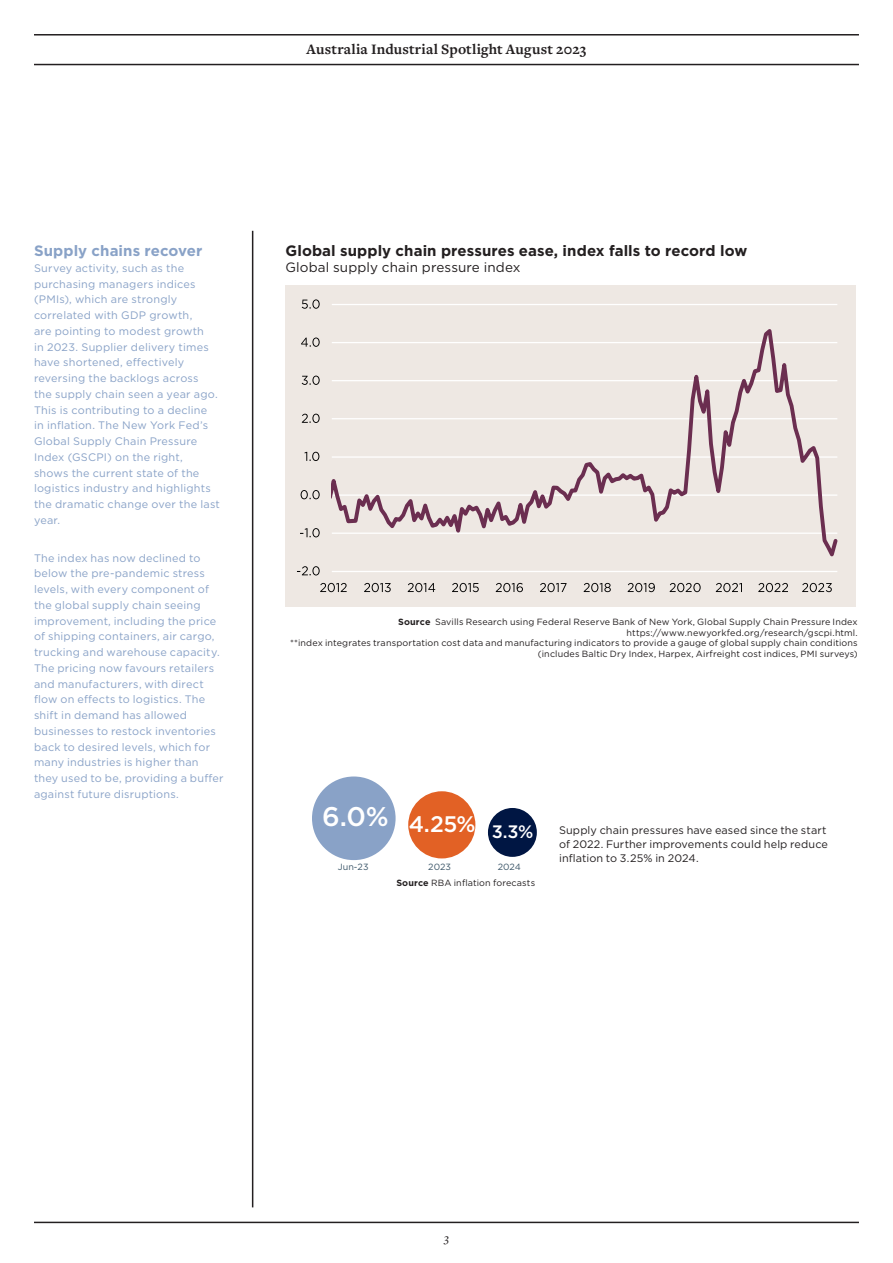
<style>
.page{position:relative;width:893px;height:1263px;background:#fff}
.page>*{position:absolute;margin:0;border:0;box-sizing:border-box;transform-origin:0 0}
.t1{font:500 27px "Gotham";color:#fff}
.t2{font:500 22.5px "Gotham";color:#fff}
.t3{font:500 18px "Gotham";color:#fff}
.Spotlight_Box_Title{font:700 15px "Gotham";letter-spacing:.005em;color:#231f20}
.t4{font:700 15px "Freight Text Pro";letter-spacing:.01em;color:#231f20}
.Spotlight_Box_Title-2{font:700 15px "Gotham";letter-spacing:.005em;color:#89a2c7}
.Spotlight_Box_Title-3{font:13.5px "Gotham";letter-spacing:.005em;color:#231f20}
.t5{font:italic 12px "Freight Text Pro";color:#231f20}
.Spotlight_Body_Freig{font:10.8px/15.8px "Gotham";letter-spacing:.02em;color:#89a2c7}
.Spotlight_Box_Title-4{font:10.8px/15.8px "Gotham";letter-spacing:.02em;color:#89a2c7}
.Spotlight_Box_Body_L{font:10.8px/14.2px "Gotham";letter-spacing:.01em;color:#231f20}
.MiM_Credit_Right{font:9px/10.5px "Gotham";letter-spacing:.015em;color:#231f20;text-align:right}
.Spotlight_Credit_Rig{font:9px "Gotham";letter-spacing:.015em;color:#231f20}
.t6{font:9px "Gotham";color:#3b5568}
.s1{font-weight:700}
</style>
<div class="page">
<hr style="left:252px;top:231px;width:1px;height:976px;background:#231f20">
<div style="left:312px;top:776px;width:84px;height:84px;background:#89a2c7;border-radius:50%"></div>
<div style="left:408px;top:791px;width:67px;height:67px;background:#e26125;border-radius:50%"></div>
<div style="left:488px;top:808px;width:49px;height:49px;background:#001643;border-radius:50%"></div>
<hr style="left:34px;top:1222px;width:825px;height:1px;background:#231f20">
<hr style="left:34px;top:64px;width:825px;height:1px;background:#231f20">
<hr style="left:34px;top:34px;width:825px;height:2px;background:#231f20">
<div style="left:285px;top:285px;width:571px;height:321px;background:#eee8e3"></div>
<hr style="left:332px;top:571px;width:505px;height:1px;background:#fff">
<hr style="left:332px;top:304px;width:505px;height:1px;background:#fff">
<svg style="left:332px;top:329px;width:506px;height:228px"></svg>
<svg style="left:297px;top:566px;width:23px;height:9px"></svg>
<svg style="left:300px;top:528px;width:20px;height:9px"></svg>
<svg style="left:301px;top:490px;width:19px;height:9px"></svg>
<svg style="left:304px;top:452px;width:15px;height:9px"></svg>
<svg style="left:302px;top:414px;width:18px;height:9px"></svg>
<svg style="left:302px;top:376px;width:18px;height:9px"></svg>
<svg style="left:301px;top:337px;width:19px;height:10px"></svg>
<svg style="left:302px;top:299px;width:18px;height:10px"></svg>
<svg style="left:320px;top:583px;width:512px;height:9px"></svg>
<h3 class="t4" style="left:307px;top:39px;width:281px">Australia Industrial Spotlight August 2023</h3>
<p class="Spotlight_Box_Title-2" style="left:34px;top:241px;width:170px">Supply chains recover</p>
<p class="Spotlight_Box_Title-4" style="left:34px;top:260px;width:188px">Survey activity, such as the purchasing managers indices (PMIs), which are strongly correlated with GDP growth,<br>are pointing to modest growth<br>in 2023. Supplier delivery times have shortened, effectively reversing the backlogs across<br>the supply chain seen a year ago.<br>This is contributing to a decline<br>in inflation. The New York Fed’s<br>Global Supply Chain Pressure<br>Index (GSCPI) on the right,<br>shows the current state of the logistics industry and highlights the dramatic change over the last year.</p>
<p class="Spotlight_Body_Freig" style="left:34px;top:550px;width:191px">The index has now declined to below the pre-pandemic stress levels, with every component of the global supply chain seeing improvement, including the price of shipping containers, air cargo, trucking and warehouse capacity.<br>The pricing now favours retailers and manufacturers, with direct flow on effects to logistics. The shift in demand has allowed businesses to restock inventories back to desired levels, which for many industries is higher than they used to be, providing a buffer against future disruptions.</p>
<p class="Spotlight_Box_Title" style="left:285px;top:241px;width:463px">Global supply chain pressures ease, index falls to record low</p>
<p class="Spotlight_Box_Title-3" style="left:285px;top:258px;width:237px">Global supply chain pressure index</p>
<p class="MiM_Credit_Right" style="left:398px;top:617px;width:461px"><span class="s1">Source</span> Savills Research using Federal Reserve Bank of New York, Global Supply Chain Pressure Index</p>
<p class="MiM_Credit_Right" style="left:627px;top:627px;width:233px">https://www.newyorkfed.org/research/gscpi.html.</p>
<p class="MiM_Credit_Right" style="left:290px;top:638px;width:569px">**index integrates transportation cost data and manufacturing indicators to provide a gauge of global supply chain conditions (includes Baltic Dry Index, Harpex, Airfreight cost indices, PMI surveys)</p>
<p class="t1" style="left:322px;top:799px;width:68px">6.0%</p>
<p class="t2" style="left:409px;top:809px;width:68px">4.25%</p>
<p class="t3" style="left:492px;top:820px;width:43px">3.3%</p>
<p class="t6" style="left:338px;top:861px;width:32px">Jun-23</p>
<p class="t6" style="left:428px;top:861px;width:24px">2023</p>
<p class="t6" style="left:498px;top:861px;width:24px">2024</p>
<p class="Spotlight_Credit_Rig" style="left:396px;top:877px;width:140px"><span class="s1">Source</span> RBA inflation forecasts</p>
<p class="Spotlight_Box_Body_L" style="left:559px;top:822px;width:270px">Supply chain pressures have eased since the start of 2022. Further improvements could help reduce inflation to 3.25% in 2024.</p>
<p class="t5" style="left:444px;top:1230px;width:6px">3</p>
</div>
